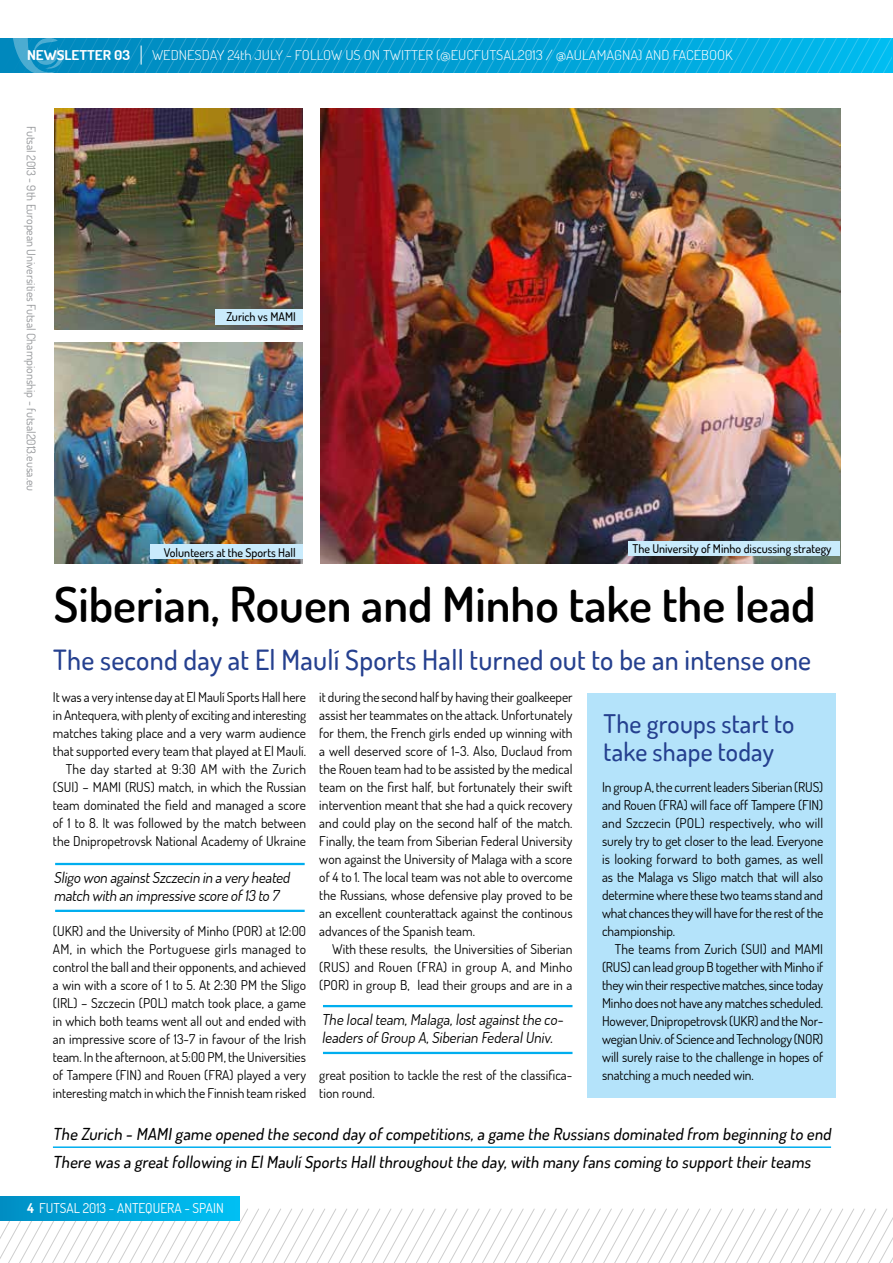
<style>
.page{position:relative;width:893px;height:1263px;background:#fff}
.page>*{position:absolute;margin:0;border:0;box-sizing:border-box;transform-origin:0 0}
.t1{font:600 48.3px "Dosis";color:#000}
.t2{font:500 27.75px "Dosis";letter-spacing:.01em;color:#25408f}
.t3{font:500 25.65px/27.6px "Dosis";letter-spacing:.01em;color:#25408f}
.t4{font:500 16.5px/28px "Dosis";color:#000}
.t5{font:15px/18px "Dosis";color:#000}
.t6{font:13.5px/18px "Dosis";letter-spacing:.005em;color:#000;text-align:justify}
.t7{font:300 13.5px "Dosis";color:#fff;scale:1.09 1}
.t8{font:13.5px "Dosis";color:#fff}
.t9{font:700 13.5px "Dosis";color:#fff;scale:1.09 1}
.t10{font:500 12px "Dosis";color:#000}
.t11{font:12px "Dosis";color:#939598}
.s1{font-weight:700}
</style>
<div class="page">
<svg style="left:0;top:1209px;width:893px;height:54px"></svg>
<div style="left:0;top:1196px;width:240px;height:24px;background:linear-gradient(to right,#0090c5,#00c2f6)"></div>
<svg style="left:0;top:38px;width:893px;height:35px;background:#06a0d4"></svg>
<img style="left:321px;top:108px;width:519px;height:455px">
<hr style="left:53px;top:1146px;width:778px;height:2px;background:#00aeef">
<hr style="left:323px;top:1005px;width:249px;height:2px;background:#00aeef">
<hr style="left:323px;top:1052px;width:249px;height:2px;background:#00aeef">
<hr style="left:55px;top:863px;width:250px;height:2px;background:#00aeef">
<hr style="left:55px;top:910px;width:250px;height:2px;background:#00aeef">
<img style="left:54px;top:108px;width:249px;height:221px">
<img style="left:54px;top:342px;width:249px;height:221px">
<div style="left:587px;top:693px;width:249px;height:405px;background:#b4e3fa"></div>
<div style="left:215px;top:309px;width:88px;height:15px;background:#c9ebfc"></div>
<div style="left:151px;top:544px;width:152px;height:15px;background:#c9ebfc"></div>
<div style="left:629px;top:541px;width:211px;height:15px;background:#c9ebfc"></div>
<p class="t9" style="left:27px;top:46px;width:96px">NEWSLETTER 03</p>
<p class="t7" style="left:152px;top:46px;width:534px">WEDNESDAY 24th JULY - FOLLOW US ON TWITTER (@EUCFUTSAL2013 / @AULAMAGNA) AND FACEBOOK</p>
<p class="t11" style="left:39px;top:126px;width:367px;rotate:90deg">Futsal 2013 - 9th European Universities Futsal Championship - futsal2013.eusa.eu</p>
<p class="t10" style="left:226px;top:309px;width:71px">Zurich vs MAMI</p>
<p class="t10" style="left:164px;top:544px;width:133px">Volunteers at the Sports Hall</p>
<p class="t10" style="left:632px;top:540px;width:200px">The University of Minho discussing strategy</p>
<h1 class="t1" style="left:54px;top:572px;width:763px">Siberian, Rouen and Minho take the lead</h1>
<h2 class="t2" style="left:53px;top:642px;width:759px">The second day at El Maulí Sports Hall turned out to be an intense one</h2>
<p class="t6" style="left:53px;top:688px;width:255px;text-align:right">It was a very intense day at El Maulí Sports Hall here in Antequera, with plenty of exciting and interesting matches taking place and a very warm audience that supported every team that played at El Maulí.<br>The day started at 9:30 AM with the Zurich (SUI) – MAMI (RUS) match, in which the Russian team dominated the field and managed a score of 1 to 8. It was followed by the match between the Dnipropetrovsk National Academy of Ukraine</p>
<p class="t5" style="left:54px;top:868px;width:240px">Sligo won againstSzczecin in a very heated match with an impressive score of13 to 7</p>
<p class="t6" style="left:53px;top:922px;width:255px">(UKR) and the University of Minho (POR) at 12:00<br>AM, in which the Portuguese girls managed to control the ball and their opponents, and achieved a win with a score of 1 to 5. At 2:30 PM the Sligo (IRL) – Szczecin (POL) match took place, a game in which both teams went all out and ended with an impressive score of 13-7 in favour of the Irish team. In the afternoon, at 5:00 PM, the Universities of Tampere (FIN) and Rouen (FRA) played a very interesting match in which the Finnish team risked</p>
<p class="t6" style="left:319px;top:688px;width:255px">it during the second half by having their goalkeeper assist her teammates on the attack. Unfortunately for them, the French girls ended up winning with a well deserved score of 1-3. Also, Duclaud from the Rouen team had to be assisted by the medical team on the first half, but fortunately their swift intervention meant that she had a quick recovery and could play on the second half of the match.<br>Finally, the team from Siberian Federal University won against the University of Malaga with a score of 4 to 1. The local team was not able to overcome the Russians, whose defensive play proved to be an excellent counterattack against the continous advances of the Spanish team.</p>
<p class="t6" style="left:319px;top:940px;width:255px;text-indent:13px">With these results, the Universities of Siberian (RUS) and Rouen (FRA) in group A, and Minho (POR) in group B, lead their groups and are in a</p>
<p class="t5" style="left:322px;top:1010px;width:246px">The localteam,Malaga,lostagainstthe co&shy;leaders ofGroup A,Siberian FederalUniv.</p>
<p class="t6" style="left:319px;top:1066px;width:255px">great position to tackle the rest of the classifica&shy;tion round.</p>
<h3 class="t3" style="left:604px;top:710px;width:192px">The groups start to take shape today</h3>
<p class="t6" style="left:602px;top:778px;width:223px">In group A, the current leaders Siberian (RUS) and Rouen (FRA) will face off Tampere (FIN) and Szczecin (POL) respectively, who will surely try to get closer to the lead. Everyone is looking forward to both games, as well as the Malaga vs Sligo match that will also determine where these two teams stand and what chances they will have for the rest of the championship.</p>
<p class="t6" style="left:602px;top:940px;width:223px;text-indent:13px">The teams from Zurich (SUI) and MAMI (RUS) can lead group B together with Minho if they win their respective matches, since today Minho does not have any matches scheduled.<br>However, Dnipropetrovsk (UKR) and the Nor&shy;wegian Univ. of Science and Technology (NOR) will surely raise to the challenge in hopes of snatching a much needed win.</p>
<p class="t4" style="left:53px;top:1119px;width:782px">The Zurich - MAMIgame opened the second day of competitions,a game the Russians dominated from beginning to end<br>There was a great following in ElMaulíSports Hallthroughout the day,with many fans coming to support their teams</p>
<p class="t8" style="left:27px;top:1199px;width:198px"><span class="s1">4</span> FUTSAL 2013 - ANTEQUERA - SPAIN</p>
</div>
